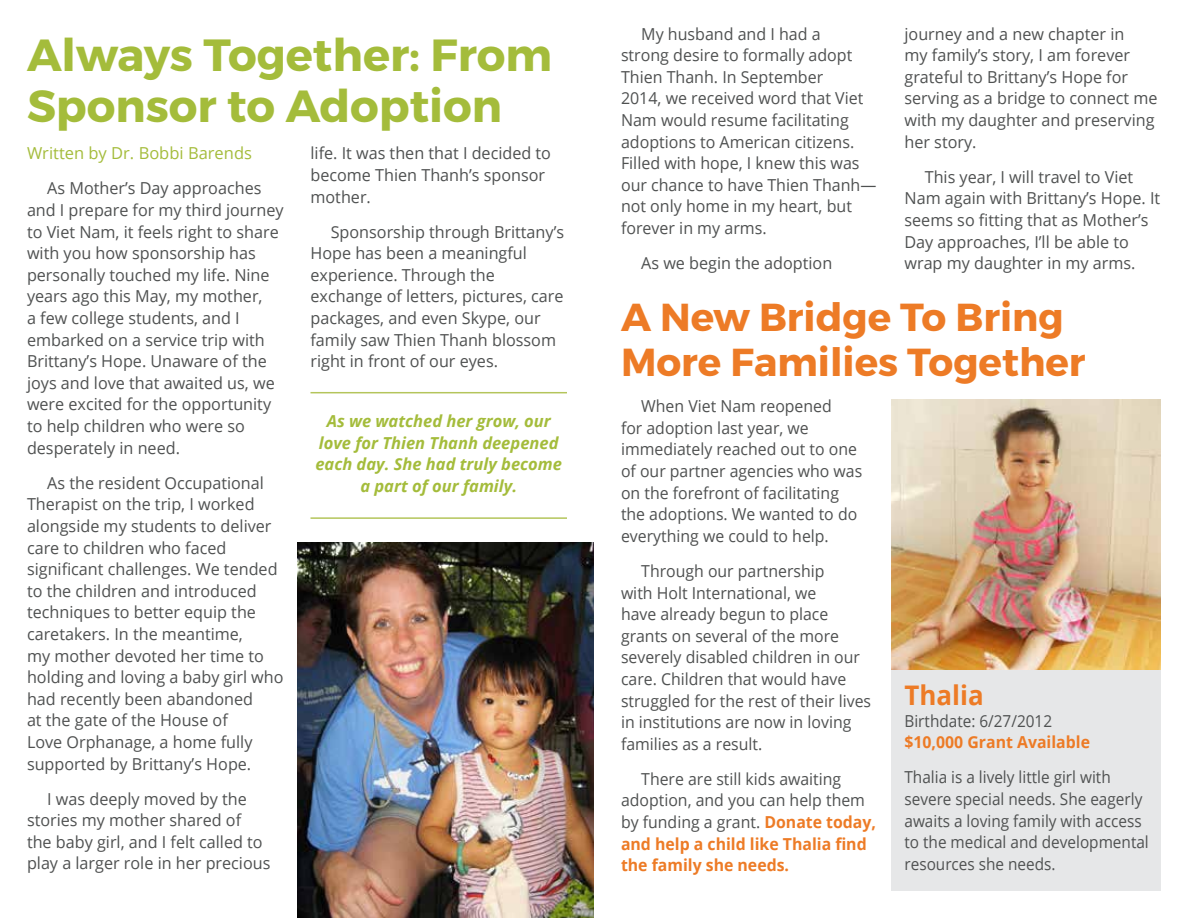
<style>
.page{position:relative;width:1188px;height:918px;background:#fff}
.page>*{position:absolute;margin:0;border:0;box-sizing:border-box;transform-origin:0 0}
.t1{font:700 45px/51px "Montserrat";color:#a4bc3b}
.t2{font:700 39px/45px "Montserrat";color:#ed7b26}
.t3{font:700 27px "Open Sans";color:#ed7b26;scale:.96 1}
.t4{font:16.5px/21.6px "Open Sans";color:#4f5151}
.t5{font:16.5px/21.6px "Open Sans";color:#4f5151;scale:.96 1}
.t6{font:16.5px/21.6px "Open Sans";color:#4f5151;scale:.93 1}
.t7{font:italic 700 16.5px/21.6px "Open Sans";color:#a4bc3b;text-align:center}
.t8{font:16.5px "Open Sans";color:#a4bc3b}
.t9{font:700 16.5px "Open Sans";color:#ed7b26;scale:.96 1}
.s1{font-weight:700;color:#ed7b26}
</style>
<div class="page">
<div style="left:891px;top:517px;width:270px;height:374px;background:#e6e7e8"></div>
<img style="left:297px;top:542px;width:297px;height:376px">
<hr style="left:310px;top:392px;width:257px;height:1px;background:#b4c55b">
<hr style="left:310px;top:517px;width:257px;height:2px;background:#b4c55b">
<img style="left:891px;top:400px;width:270px;height:270px">
<h1 class="t1" style="left:27px;top:30px;width:527px">Always Together: From<br>Sponsor to Adoption</h1>
<p class="t8" style="left:27px;top:142px;width:226px">Written by Dr. Bobbi Barends</p>
<p class="t4" style="left:27px;top:177px;width:258px;text-indent:20px">As Mother’s Day approaches and I prepare for my third journey to Viet Nam, it feels right to share with you how sponsorship has personally touched my life. Nine years ago this May, my mother,<br>a few college students, and I embarked on a service trip with<br>Brittany’s Hope. Unaware of the joys and love that awaited us, we were excited for the opportunity to help children who were so desperately in need.</p>
<p class="t4" style="left:27px;top:472px;width:258px;text-indent:20px">As the resident Occupational<br>Therapist on the trip, I worked alongside my students to deliver care to children who faced significant challenges. We tended to the children and introduced techniques to better equip the caretakers. In the meantime,<br>my mother devoted her time to holding and loving a baby girl who had recently been abandoned<br>at the gate of the House of<br>Love Orphanage, a home fully supported by Brittany’s Hope.</p>
<p class="t4" style="left:27px;top:787px;width:245px;text-indent:20px">I was deeply moved by the stories my mother shared of<br>the baby girl, and I felt called to play a larger role in her precious</p>
<p class="t4" style="left:310px;top:142px;width:242px">life. It was then that I decided to become Thien Thanh’s sponsor mother.</p>
<p class="t4" style="left:310px;top:220px;width:255px;text-indent:20px">Sponsorship through Brittany’s<br>Hope has been a meaningful experience. Through the exchange of letters, pictures, care packages, and even Skype, our family saw Thien Thanh blossom right in front of our eyes.</p>
<p class="t7" style="left:315px;top:410px;width:248px">As we watched her grow, our love for Thien Thanh deepened each day. She had truly become a part of our family.</p>
<p class="t4" style="left:621px;top:22px;width:257px;text-indent:20px">My husband and I had a<br>strong desire to formally adopt<br>Thien Thanh. In September<br>2014, we received word that Viet<br>Nam would resume facilitating adoptions to American citizens.<br>Filled with hope, I knew this was our chance to have Thien Thanh— not only home in my heart, but forever in my arms.</p>
<p class="t4" style="left:641px;top:252px;width:193px">As we begin the adoption</p>
<p class="t4" style="left:904px;top:22px;width:255px">journey and a new chapter in<br>my family’s story, I am forever grateful to Brittany’s Hope for serving as a bridge to connect me with my daughter and preserving her story.</p>
<p class="t4" style="left:904px;top:166px;width:257px;text-indent:20px">This year, I will travel to Viet<br>Nam again with Brittany’s Hope. It seems so fitting that as Mother’s<br>Day approaches, I’ll be able to wrap my daughter in my arms.</p>
<h2 class="t2" style="left:621px;top:295px;width:466px">A New Bridge To Bring<br>More Families Together</h2>
<p class="t5" style="left:621px;top:395px;width:253px;text-indent:20px">When Viet Nam reopened<br>for adoption last year, we immediately reached out to one of our partner agencies who was on the forefront of facilitating the adoptions. We wanted to do everything we could to help.</p>
<p class="t5" style="left:621px;top:560px;width:262px;text-indent:20px">Through our partnership<br>with Holt International, we<br>have already begun to place grants on several of the more severely disabled children in our care. Children that would have struggled for the rest of their lives in institutions are now in loving families as a result.</p>
<p class="t5" style="left:621px;top:768px;width:267px;text-indent:20px">There are still kids awaiting adoption, and you can help them by funding a grant. <span class="s1">Donate today, and help a child like Thalia find the family she needs.</span></p>
<h3 class="t3" style="left:904px;top:676px;width:84px">Thalia</h3>
<p class="t6" style="left:904px;top:709px;width:160px">Birthdate: 6/27/2012</p>
<p class="t9" style="left:904px;top:731px;width:195px">$10,000 Grant Available</p>
<p class="t6" style="left:904px;top:766px;width:264px">Thalia is a lively little girl with severe special needs. She eagerly awaits a loving family with access to the medical and developmental resources she needs.</p>
</div>
